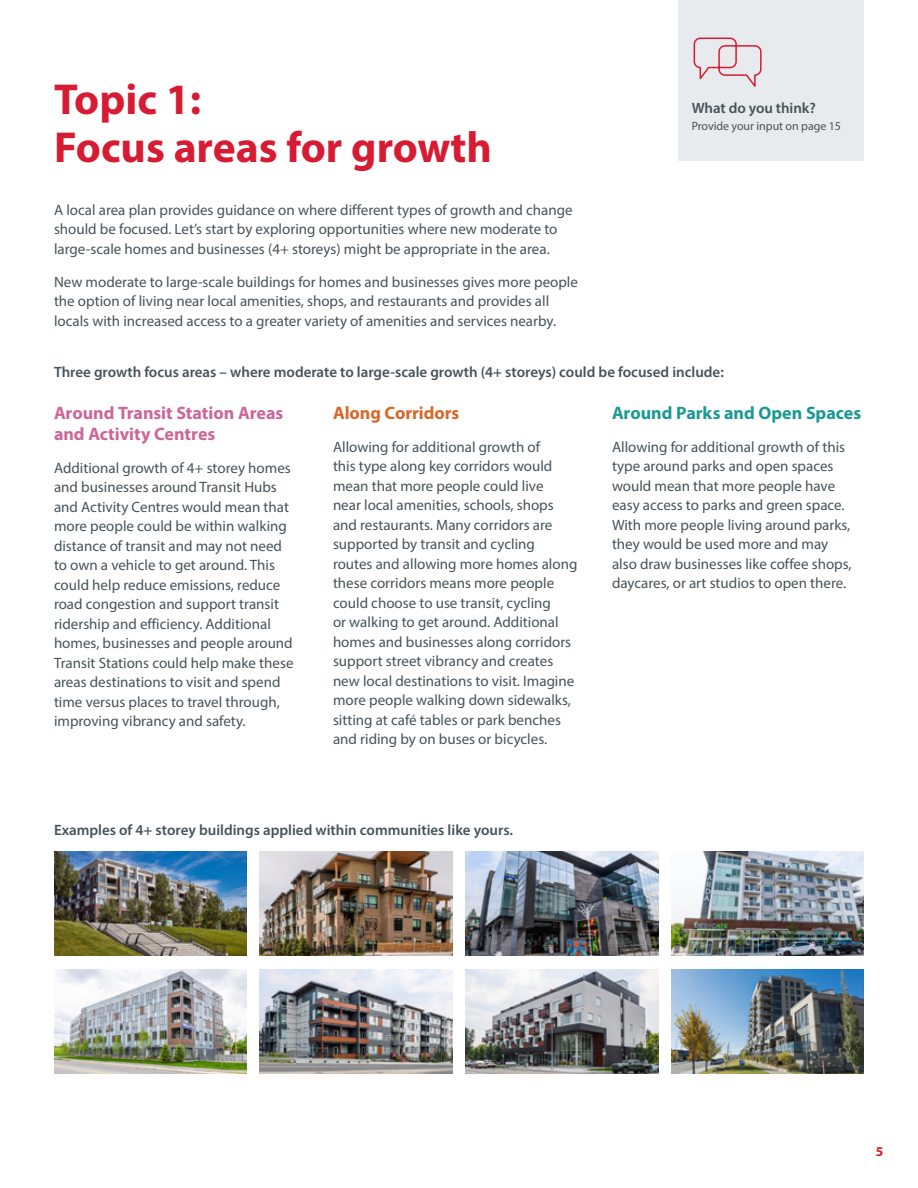
<style>
.page{position:relative;width:918px;height:1188px;background:#fff}
.page>*{position:absolute;margin:0;border:0;box-sizing:border-box;transform-origin:0 0}
.t1{font:700 43.5px/48px "Myriad Pro";color:#d61b33}
.t2{font:700 18px/21px "Myriad Pro";color:#c69}
.t3{font:700 18px "Myriad Pro";color:#1a9a93}
.t4{font:700 18px "Myriad Pro";color:#d7682a}
.Body_copy{font:15px/19.5px "Myriad Pro";color:#475359}
.Body_copy-2{font:600 15px "Myriad Pro";color:#475359}
.t5{font:700 13.5px "Myriad Pro";color:#d61b33}
.Body_copy-3{font:12px "Myriad Pro";letter-spacing:-.005em;color:#475359}
</style>
<div class="page">
<div style="left:678px;top:0;width:186px;height:161px;background:#e8ebed"></div>
<img style="left:54px;top:851px;width:193px;height:104px">
<img style="left:54px;top:970px;width:193px;height:104px">
<img style="left:465px;top:851px;width:193px;height:104px">
<img style="left:465px;top:970px;width:193px;height:104px">
<img style="left:260px;top:851px;width:193px;height:104px">
<img style="left:260px;top:970px;width:193px;height:104px">
<img style="left:671px;top:851px;width:192px;height:104px">
<img style="left:671px;top:970px;width:193px;height:104px">
<svg style="left:693px;top:37px;width:69px;height:50px"></svg>
<h1 class="t1" style="left:54px;top:74px;width:440px">Topic 1:<br>Focus areas for growth</h1>
<p class="Body_copy" style="left:54px;top:200px;width:520px">A local area plan provides guidance on where different types of growth and change should be focused. Let’s start by exploring opportunities where new moderate to large-scale homes and businesses (4+ storeys) might be appropriate in the area.</p>
<p class="Body_copy" style="left:54px;top:272px;width:526px">New moderate to large-scale buildings for homes and businesses gives more people the option of living near local amenities, shops, and restaurants and provides all locals with increased access to a greater variety of amenities and services nearby.</p>
<p class="Body_copy-2" style="left:692px;top:99px;width:126px">What do you think?</p>
<p class="Body_copy-3" style="left:692px;top:118px;width:151px">Provide your input on page 15</p>
<h4 class="Body_copy-2" style="left:54px;top:363px;width:671px">Three growth focus areas – where moderate to large-scale growth (4+ storeys) could be focused include:</h4>
<h4 class="t2" style="left:54px;top:401px;width:231px">Around Transit Station Areas and Activity Centres</h4>
<p class="Body_copy" style="left:54px;top:458px;width:241px">Additional growth of 4+ storey homes and businesses around Transit Hubs and Activity Centres would mean that more people could be within walking distance of transit and may not need to own a vehicle to get around. This could help reduce emissions, reduce road congestion and support transit ridership and efficiency. Additional homes, businesses and people around Transit Stations could help make these areas destinations to visit and spend time versus places to travel through, improving vibrancy and safety.</p>
<h4 class="t4" style="left:333px;top:401px;width:128px">Along Corridors</h4>
<p class="Body_copy" style="left:333px;top:437px;width:246px">Allowing for additional growth of<br>this type along key corridors would mean that more people could live<br>near local amenities, schools, shops and restaurants. Many corridors are supported by transit and cycling routes and allowing more homes along these corridors means more people could choose to use transit, cycling<br>or walking to get around. Additional homes and businesses along corridors support street vibrancy and creates new local destinations to visit. Imagine more people walking down sidewalks, sitting at café tables or park benches and riding by on buses or bicycles.</p>
<h4 class="t3" style="left:612px;top:401px;width:251px">Around Parks and Open Spaces</h4>
<p class="Body_copy" style="left:612px;top:437px;width:241px">Allowing for additional growth of this type around parks and open spaces would mean that more people have easy access to parks and green space.<br>With more people living around parks, they would be used more and may also draw businesses like coffee shops, daycares, or art studios to open there.</p>
<p class="Body_copy-2" style="left:54px;top:820px;width:460px">Examples of 4+ storey buildings applied within communities like yours.</p>
<p class="t5" style="left:876px;top:1143px;width:9px">5</p>
</div>
